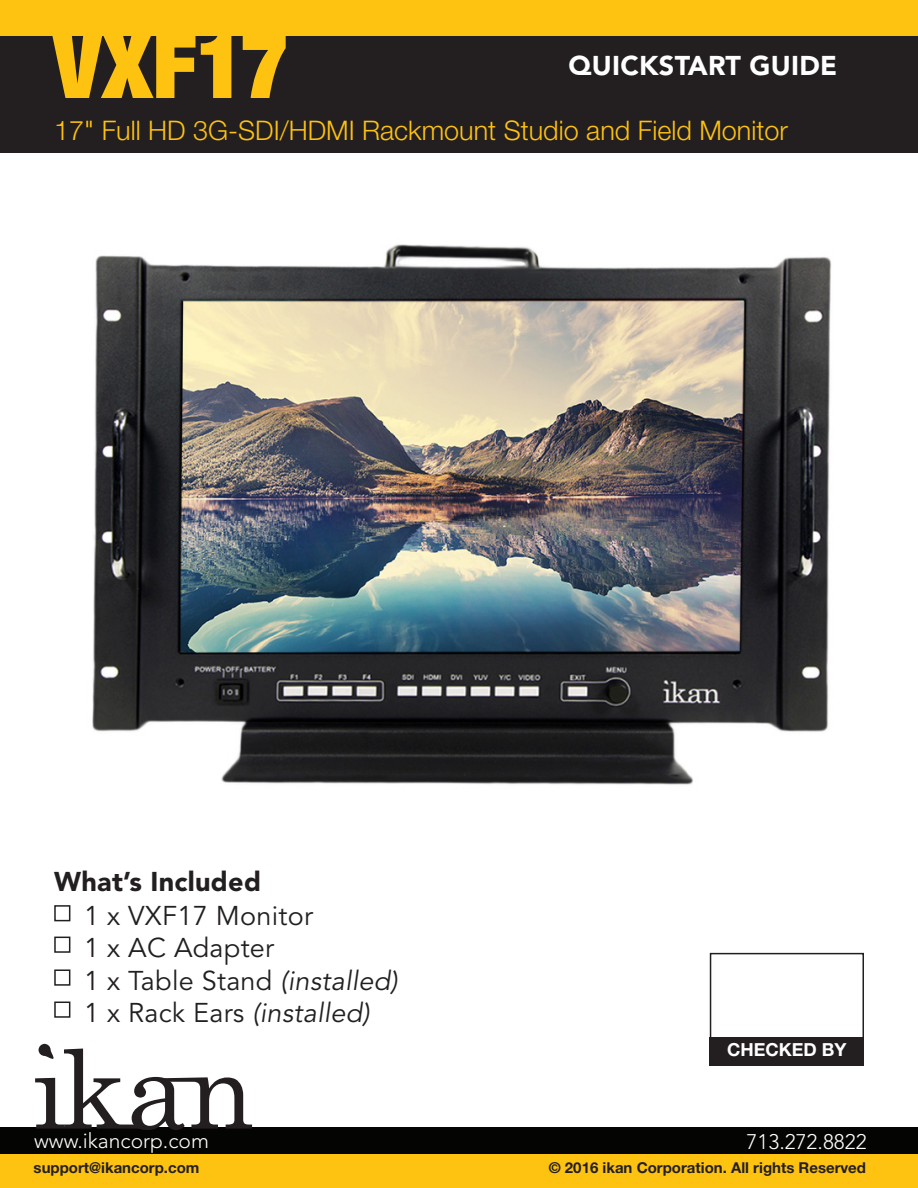
<style>
.page{position:relative;width:918px;height:1188px;background:#fff}
.page>*{position:absolute;margin:0;border:0;box-sizing:border-box;transform-origin:0 0}
.t1{font:900 condensed 91.35px "Helvetica Neue LT Std";color:#fec210}
.t2{font:300 27px "Helvetica Neue LT Std";color:#fec210}
.t3{font:27px "Avenir LT Std";letter-spacing:.01em;color:#231f20}
.t4{font:italic 27px "Avenir LT Std";letter-spacing:.01em;color:#231f20}
.t5{font:900 27px "Avenir LT Std";letter-spacing:.01em;color:#fff}
.t6{font:900 27px "Avenir LT Std";letter-spacing:.01em;color:#231f20}
.t7{font:300 21px "Avenir LT Std";color:#fff}
.t8{font:700 18px "Helvetica Neue LT Std";color:#fff}
.t9{font:700 15px "Helvetica Neue LT Std";color:#231f20}
.s1{font-style:italic}
.s2{font-style:normal}
</style>
<div class="page">
<div style="left:0;top:34px;width:918px;height:119px;background:#231f20"></div>
<div style="left:0;top:0;width:918px;height:36px;background:#fec210"></div>
<div style="left:0;top:1152px;width:918px;height:36px;background:#fec210"></div>
<div style="left:0;top:1127px;width:918px;height:27px;background:#040503"></div>
<svg style="left:35px;top:1044px;width:217px;height:86px"></svg>
<div style="left:54px;top:905px;width:16px;height:16px;border:2px solid #231f20"></div>
<div style="left:54px;top:937px;width:16px;height:16px;border:2px solid #231f20"></div>
<div style="left:54px;top:969px;width:16px;height:17px;border:2px solid #231f20"></div>
<div style="left:54px;top:1002px;width:16px;height:16px;border:2px solid #231f20"></div>
<div style="left:710px;top:953px;width:154px;height:86px;border:2px solid #231f20"></div>
<div style="left:710px;top:1037px;width:154px;height:29px;background:#231f20"></div>
<img style="left:92px;top:244px;width:739px;height:541px">
<p class="t1" style="left:53px;top:7px;width:237px">VXF17</p>
<p class="t2" style="left:54px;top:113px;width:735px">17" Full HD 3G-SDI/HDMI Rackmount Studio and Field Monitor</p>
<p class="t5" style="left:569px;top:49px;width:270px">QUICKSTART GUIDE</p>
<p class="t6" style="left:54px;top:865px;width:208px">What’s Included</p>
<p class="t3" style="left:84px;top:900px;width:230px">1 x VXF17 Monitor</p>
<p class="t3" style="left:84px;top:933px;width:192px">1 x AC Adapter</p>
<p class="t3" style="left:84px;top:965px;width:315px">1 x Table Stand <span class="s1">(installed)</span></p>
<p class="t4" style="left:84px;top:997px;width:287px"><span class="s2">1 x Rack Ears</span> (installed)</p>
<p class="t8" style="left:727px;top:1039px;width:121px">CHECKED BY</p>
<p class="t7" style="left:34px;top:1128px;width:176px">www.ikancorp.com</p>
<p class="t7" style="left:747px;top:1129px;width:122px">713.272.8822</p>
<p class="t9" style="left:34px;top:1159px;width:167px">support@ikancorp.com</p>
<p class="t9" style="left:549px;top:1159px;width:319px">© 2016 ikan Corporation. All rights Reserved</p>
</div>
